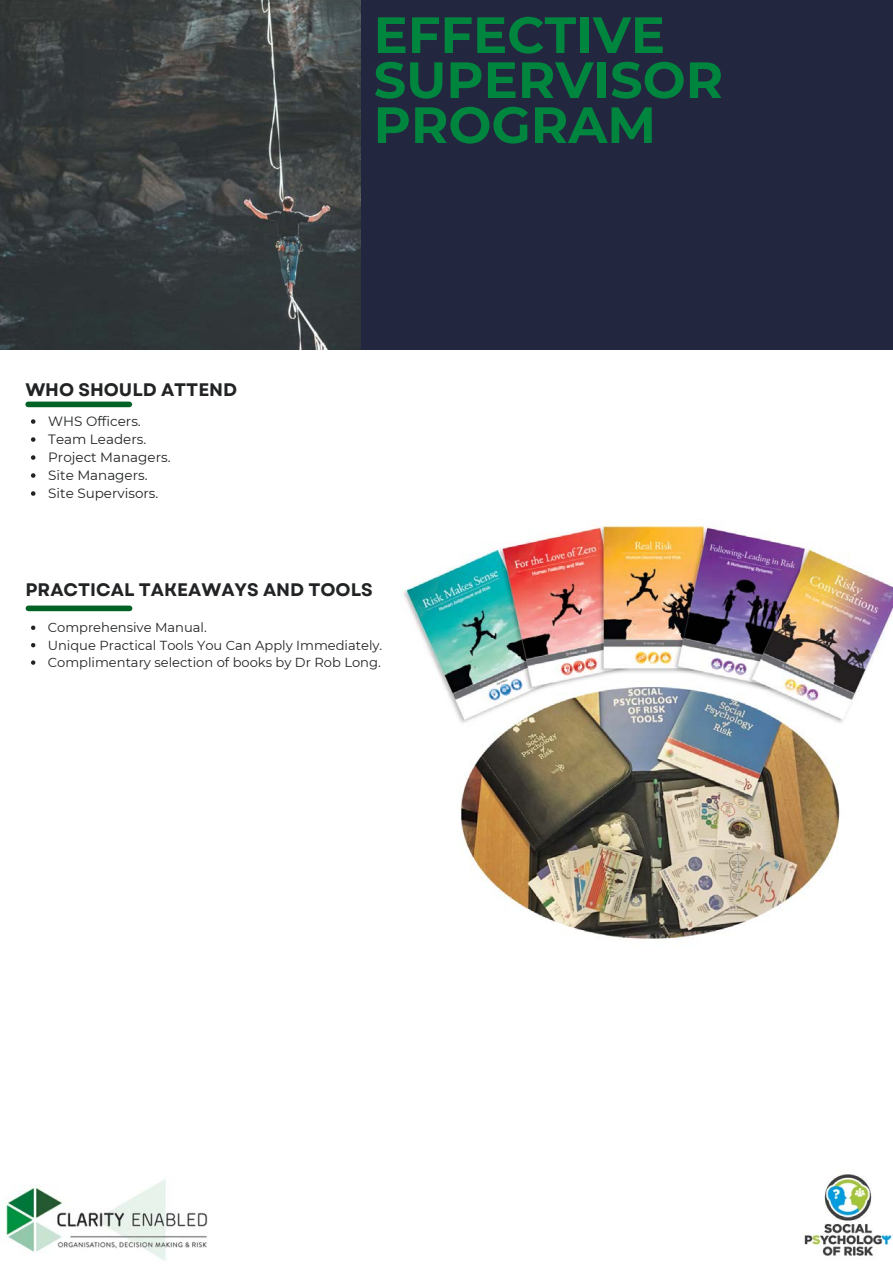
<style>
.page{position:relative;width:893px;height:1264px;background:#fff}
.page>*{position:absolute;margin:0;border:0;box-sizing:border-box;transform-origin:0 0}
.t1{font:700 51px/45px "Montserrat";color:#00853e}
.t2{font:700 18.15px "Garet";color:#212324}
.t3{font:13.5px/18px "Montserrat";color:#212324}
.t4{font:13.05px/17.4px "Montserrat";color:#212324}
</style>
<div class="page">
<img style="left:0;top:0;width:361px;height:350px">
<div style="left:361px;top:0;width:531px;height:350px;background:#22263e"></div>
<div style="left:28px;top:401px;width:101px;height:6px;background:#006225"></div>
<img style="left:804px;top:1174px;width:88px;height:82px">
<img style="left:5px;top:1179px;width:203px;height:82px">
<div style="left:28px;top:605px;width:102px;height:6px;background:#006225"></div>
<img style="left:401px;top:525px;width:491px;height:415px">
<svg style="left:31px;top:419px;width:4px;height:5px"></svg>
<svg style="left:31px;top:437px;width:4px;height:5px"></svg>
<svg style="left:31px;top:455px;width:4px;height:5px"></svg>
<svg style="left:31px;top:473px;width:4px;height:5px"></svg>
<svg style="left:31px;top:491px;width:4px;height:5px"></svg>
<svg style="left:31px;top:625px;width:4px;height:5px"></svg>
<svg style="left:31px;top:643px;width:4px;height:4px"></svg>
<svg style="left:31px;top:660px;width:4px;height:4px"></svg>
<h2 class="t2" style="left:25px;top:377px;width:213px">WHO SHOULD ATTEND</h2>
<p class="t3" style="left:48px;top:412px;width:124px">WHS Officers.<br>Team Leaders.<br>Project Managers.<br>Site Managers.<br>Site Supervisors.</p>
<h1 class="t1" style="left:373px;top:12px;width:351px">EFFECTIVE<br>SUPERVISOR<br>PROGRAM</h1>
<h2 class="t2" style="left:26px;top:576px;width:349px">PRACTICAL TAKEAWAYS AND TOOLS</h2>
<p class="t4" style="left:48px;top:618px;width:336px">Comprehensive Manual.<br>Unique Practical Tools You Can Apply Immediately.<br>Complimentary selection of books by Dr Rob Long.</p>
</div>
